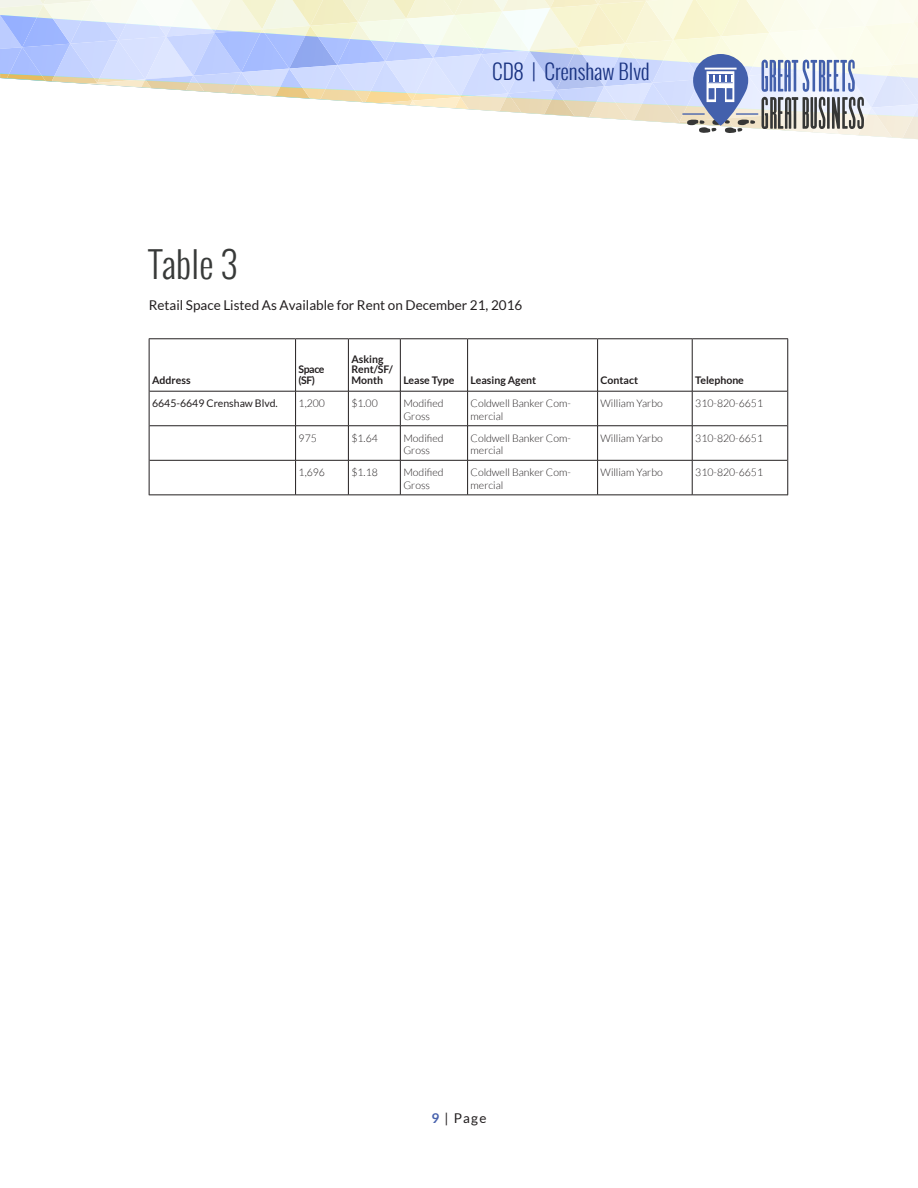
<style>
.page{position:relative;width:918px;height:1188px;background:#fff}
.page>*{position:absolute;margin:0;border:0;box-sizing:border-box;transform-origin:0 0}
.t1{font:300 36px "Oswald";color:#383a39}
.t2{font:300 21px "Oswald";color:#193382}
.t3{font:13.5px "Lato";color:#231f20}
.t4{font:300 10.5px/12.6px "Lato";color:#231f20}
.t5{font:700 10.5px/10.5px "Lato";color:#231f20}
.t6{font:10.5px "Lato";color:#231f20}
.s1{font-weight:700;color:#4761ad}
</style>
<div class="page">
<svg style="left:0;top:0;width:918px;height:139px"></svg>
<div style="left:709px;top:88px;width:5px;height:11px;background:#4360ac"></div>
<div style="left:727px;top:88px;width:5px;height:11px;background:#4360ac"></div>
<div style="left:716px;top:88px;width:9px;height:15px;background:#4360ac"></div>
<hr style="left:705px;top:68px;width:32px;height:2px;background:#fff">
<hr style="left:736px;top:113px;width:22px;height:2px;background:#4360ac">
<hr style="left:683px;top:113px;width:21px;height:2px;background:#4360ac">
<hr style="left:149px;top:338px;width:147px;height:1px;background:#231f20">
<hr style="left:149px;top:339px;width:1px;height:52px;background:#231f20">
<hr style="left:296px;top:338px;width:52px;height:1px;background:#231f20">
<hr style="left:348px;top:338px;width:52px;height:1px;background:#231f20">
<hr style="left:400px;top:338px;width:68px;height:1px;background:#231f20">
<hr style="left:468px;top:338px;width:130px;height:1px;background:#231f20">
<hr style="left:598px;top:338px;width:94px;height:1px;background:#231f20">
<hr style="left:692px;top:338px;width:96px;height:1px;background:#231f20">
<hr style="left:787px;top:339px;width:1px;height:52px;background:#231f20">
<hr style="left:149px;top:391px;width:1px;height:35px;background:#231f20">
<hr style="left:787px;top:391px;width:1px;height:35px;background:#231f20">
<hr style="left:149px;top:426px;width:1px;height:34px;background:#231f20">
<hr style="left:787px;top:426px;width:1px;height:34px;background:#231f20">
<hr style="left:149px;top:460px;width:1px;height:35px;background:#231f20">
<hr style="left:787px;top:460px;width:1px;height:35px;background:#231f20">
<hr style="left:149px;top:495px;width:147px;height:1px;background:#231f20">
<hr style="left:296px;top:495px;width:52px;height:1px;background:#231f20">
<hr style="left:348px;top:495px;width:52px;height:1px;background:#231f20">
<hr style="left:400px;top:495px;width:68px;height:1px;background:#231f20">
<hr style="left:468px;top:495px;width:130px;height:1px;background:#231f20">
<hr style="left:598px;top:495px;width:94px;height:1px;background:#231f20">
<hr style="left:692px;top:495px;width:96px;height:1px;background:#231f20">
<hr style="left:295px;top:339px;width:1px;height:52px;background:#231f20">
<hr style="left:348px;top:339px;width:1px;height:52px;background:#231f20">
<hr style="left:400px;top:339px;width:1px;height:52px;background:#231f20">
<hr style="left:467px;top:339px;width:1px;height:52px;background:#231f20">
<hr style="left:597px;top:339px;width:1px;height:52px;background:#231f20">
<hr style="left:692px;top:339px;width:1px;height:52px;background:#231f20">
<hr style="left:150px;top:391px;width:146px;height:1px;background:#231f20">
<hr style="left:296px;top:391px;width:52px;height:1px;background:#231f20">
<hr style="left:295px;top:391px;width:1px;height:35px;background:#231f20">
<hr style="left:348px;top:391px;width:52px;height:1px;background:#231f20">
<hr style="left:348px;top:391px;width:1px;height:35px;background:#231f20">
<hr style="left:400px;top:391px;width:68px;height:1px;background:#231f20">
<hr style="left:400px;top:391px;width:1px;height:35px;background:#231f20">
<hr style="left:468px;top:391px;width:130px;height:1px;background:#231f20">
<hr style="left:467px;top:391px;width:1px;height:35px;background:#231f20">
<hr style="left:598px;top:391px;width:94px;height:1px;background:#231f20">
<hr style="left:597px;top:391px;width:1px;height:35px;background:#231f20">
<hr style="left:692px;top:391px;width:95px;height:1px;background:#231f20">
<hr style="left:692px;top:391px;width:1px;height:35px;background:#231f20">
<hr style="left:150px;top:425px;width:146px;height:1px;background:#231f20">
<hr style="left:296px;top:425px;width:52px;height:1px;background:#231f20">
<hr style="left:295px;top:426px;width:1px;height:34px;background:#231f20">
<hr style="left:348px;top:425px;width:52px;height:1px;background:#231f20">
<hr style="left:348px;top:426px;width:1px;height:34px;background:#231f20">
<hr style="left:400px;top:425px;width:68px;height:1px;background:#231f20">
<hr style="left:400px;top:426px;width:1px;height:34px;background:#231f20">
<hr style="left:468px;top:425px;width:130px;height:1px;background:#231f20">
<hr style="left:467px;top:426px;width:1px;height:34px;background:#231f20">
<hr style="left:598px;top:425px;width:94px;height:1px;background:#231f20">
<hr style="left:597px;top:426px;width:1px;height:34px;background:#231f20">
<hr style="left:692px;top:425px;width:95px;height:1px;background:#231f20">
<hr style="left:692px;top:426px;width:1px;height:34px;background:#231f20">
<hr style="left:150px;top:460px;width:146px;height:1px;background:#231f20">
<hr style="left:296px;top:460px;width:52px;height:1px;background:#231f20">
<hr style="left:295px;top:460px;width:1px;height:35px;background:#231f20">
<hr style="left:348px;top:460px;width:52px;height:1px;background:#231f20">
<hr style="left:348px;top:460px;width:1px;height:35px;background:#231f20">
<hr style="left:400px;top:460px;width:68px;height:1px;background:#231f20">
<hr style="left:400px;top:460px;width:1px;height:35px;background:#231f20">
<hr style="left:468px;top:460px;width:130px;height:1px;background:#231f20">
<hr style="left:467px;top:460px;width:1px;height:35px;background:#231f20">
<hr style="left:598px;top:460px;width:94px;height:1px;background:#231f20">
<hr style="left:597px;top:460px;width:1px;height:35px;background:#231f20">
<hr style="left:692px;top:460px;width:95px;height:1px;background:#231f20">
<hr style="left:692px;top:460px;width:1px;height:35px;background:#231f20">
<h2 class="t2" style="left:492px;top:56px;width:159px">CD8 | Crenshaw Blvd</h2>
<p class="t1" style="left:149px;top:238px;width:90px">Table 3</p>
<p class="t3" style="left:149px;top:298px;width:375px">Retail Space Listed As Available for Rent on December 21, 2016</p>
<p class="t5" style="left:152px;top:374px;width:40px">Address</p>
<p class="t5" style="left:299px;top:364px;width:27px">Space</p>
<p class="t5" style="left:299px;top:374px;width:18px">(SF)</p>
<p class="t5" style="left:351px;top:353px;width:43px">Asking<br>Rent/SF/</p>
<p class="t5" style="left:351px;top:374px;width:33px">Month</p>
<p class="t5" style="left:403px;top:374px;width:53px">Lease Type</p>
<p class="t5" style="left:471px;top:374px;width:67px">Leasing Agent</p>
<p class="t5" style="left:601px;top:374px;width:39px">Contact</p>
<p class="t5" style="left:695px;top:374px;width:50px">Telephone</p>
<p class="t6" style="left:152px;top:398px;width:127px">6645-6649 Crenshaw Blvd.</p>
<p class="t4" style="left:299px;top:397px;width:28px">1,200</p>
<p class="t4" style="left:351px;top:397px;width:28px">$1.00</p>
<p class="t4" style="left:403px;top:397px;width:42px">Modified<br>Gross</p>
<p class="t4" style="left:471px;top:397px;width:102px">Coldwell Banker Com&shy;mercial</p>
<p class="t4" style="left:601px;top:397px;width:64px">William Yarbo</p>
<p class="t4" style="left:695px;top:397px;width:69px">310-820-6651</p>
<p class="t4" style="left:299px;top:432px;width:20px">975</p>
<p class="t4" style="left:351px;top:432px;width:28px">$1.64</p>
<p class="t4" style="left:403px;top:432px;width:42px">Modified<br>Gross</p>
<p class="t4" style="left:471px;top:432px;width:102px">Coldwell Banker Com&shy;mercial</p>
<p class="t4" style="left:601px;top:432px;width:64px">William Yarbo</p>
<p class="t4" style="left:695px;top:432px;width:69px">310-820-6651</p>
<p class="t4" style="left:299px;top:466px;width:28px">1,696</p>
<p class="t4" style="left:351px;top:466px;width:28px">$1.18</p>
<p class="t4" style="left:403px;top:466px;width:42px">Modified<br>Gross</p>
<p class="t4" style="left:471px;top:466px;width:102px">Coldwell Banker Com&shy;mercial</p>
<p class="t4" style="left:601px;top:466px;width:64px">William Yarbo</p>
<p class="t4" style="left:695px;top:466px;width:69px">310-820-6651</p>
<p class="t3" style="left:431px;top:1111px;width:57px"><span class="s1">9</span> | Page</p>
</div>
